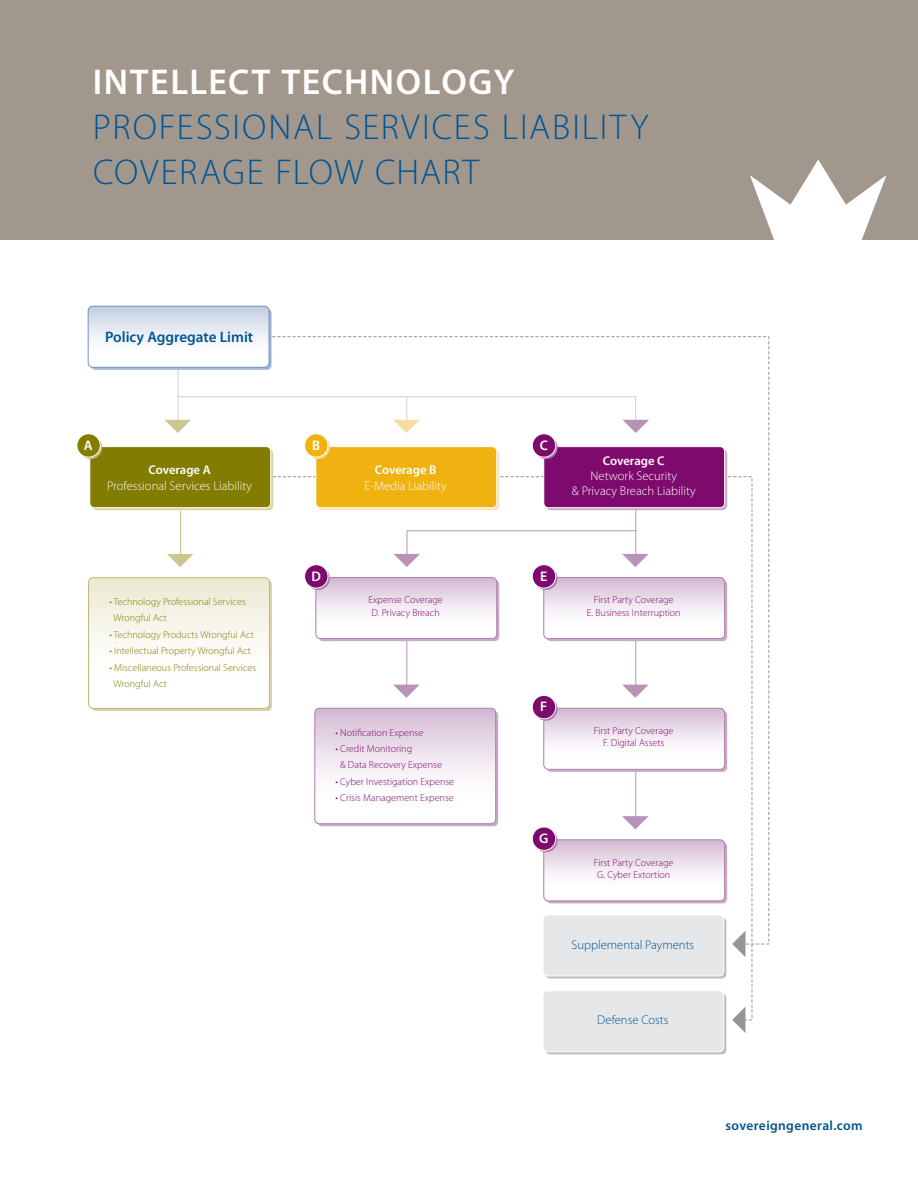
<style>
.page{position:relative;width:918px;height:1188px;background:#fff}
.page>*{position:absolute;margin:0;border:0;box-sizing:border-box;transform-origin:0 0}
.t1{font:300 36px/45px "Myriad Pro";letter-spacing:.055em;color:#005594}
.t2{font:600 36px "Myriad Pro";letter-spacing:.04em;color:#fff}
.t3{font:600 15.15px "Myriad Pro";color:#005594}
.t4{font:600 13.95px "Myriad Pro";color:#fff}
.t5{font:600 13.5px "Myriad Pro";letter-spacing:.025em;color:#005488}
.t6{font:300 12.6px/15.1px "Myriad Pro";color:#fff;text-align:center}
.t7{font:300 12.6px "Myriad Pro";color:#005594}
.t8{font:600 12.6px "Myriad Pro";letter-spacing:-.01em;color:#fff}
.t9{font:300 10.05px/12.1px "Myriad Pro";color:#7e0a6d;text-align:center}
.t10{font:300 10.05px/16.5px "Myriad Pro";color:#827c00}
</style>
<div class="page">
<div style="left:0;top:0;width:918px;height:240px;background:#a2978c"></div>
<svg style="left:750px;top:160px;width:136px;height:80px"></svg>
<svg style="left:733px;top:1021px;width:13px;height:12px"></svg>
<hr style="left:180px;top:476px;width:1px;height:85px;background:#ccc78e">
<svg style="left:167px;top:554px;width:26px;height:13px"></svg>
<svg style="left:90px;top:579px;width:141px;height:128px"></svg>
<div style="left:88px;top:577px;width:182px;height:132px;border:1px solid #bfb975;border-radius:5px"></div>
<div style="left:545px;top:993px;width:181px;height:61px;background:#d3d3d5;border-radius:5px"></div>
<div style="left:543px;top:991px;width:181px;height:61px;background:#e6e7e9;border-radius:5px"></div>
<div style="left:543px;top:990px;width:181px;height:62px;border:1px solid #fff;border-radius:5px"></div>
<svg style="left:733px;top:945px;width:13px;height:12px"></svg>
<svg style="left:231px;top:336px;width:538px;height:609px"></svg>
<div style="left:545px;top:917px;width:181px;height:61px;background:#d9dadc;border-radius:5px"></div>
<div style="left:543px;top:915px;width:181px;height:61px;background:#e6e7e9;border-radius:5px"></div>
<div style="left:543px;top:915px;width:181px;height:61px;border:1px solid #fff;border-radius:5px"></div>
<svg style="left:534px;top:829px;width:24px;height:23px"></svg>
<div style="left:532px;top:827px;width:24px;height:23px;background:#7e0a6d;border-radius:50%"></div>
<div style="left:532px;top:827px;width:24px;height:24px;border:1px solid #fff;border-radius:50%"></div>
<hr style="left:635px;top:606px;width:1px;height:85px;background:#bb92b7">
<svg style="left:622px;top:685px;width:27px;height:13px"></svg>
<div style="left:546px;top:711px;width:181px;height:61px;background:#c9aac8;border-radius:5px"></div>
<svg style="left:545px;top:708px;width:180px;height:60px"></svg>
<div style="left:543px;top:708px;width:182px;height:62px;border:1px solid #af7da9;border-radius:5px"></div>
<svg style="left:534px;top:697px;width:24px;height:24px"></svg>
<div style="left:532px;top:695px;width:24px;height:24px;background:#7e0a6d;border-radius:50%"></div>
<div style="left:532px;top:695px;width:24px;height:24px;border:1px solid #fff;border-radius:50%"></div>
<hr style="left:407px;top:606px;width:1px;height:85px;background:#bb92b7">
<svg style="left:393px;top:685px;width:27px;height:13px"></svg>
<div style="left:317px;top:711px;width:181px;height:115px;background:#c29fc0;border-radius:5px"></div>
<svg style="left:315px;top:708px;width:181px;height:116px"></svg>
<div style="left:314px;top:708px;width:182px;height:116px;border:1px solid #af7da9;border-radius:5px"></div>
<hr style="left:635px;top:476px;width:1px;height:85px;background:#bb92b7">
<svg style="left:394px;top:530px;width:255px;height:37px"></svg>
<div style="left:546px;top:449px;width:181px;height:61px;background:#d3bbd3;border-radius:5px"></div>
<div style="left:544px;top:447px;width:181px;height:61px;background:#7e0a6d;border-radius:5px"></div>
<div style="left:543px;top:446px;width:182px;height:62px;border:1px solid #fff;border-radius:5px"></div>
<div style="left:318px;top:449px;width:181px;height:61px;background:#fbe9c5;border-radius:5px"></div>
<div style="left:316px;top:447px;width:181px;height:61px;background:#efb211;border-radius:5px"></div>
<div style="left:316px;top:446px;width:181px;height:62px;border:1px solid #fff;border-radius:5px"></div>
<hr style="left:178px;top:351px;width:1px;height:75px;background:#d7d1cc">
<svg style="left:165px;top:396px;width:484px;height:37px"></svg>
<svg style="left:91px;top:309px;width:181px;height:61px"></svg>
<svg style="left:88px;top:306px;width:181px;height:61px"></svg>
<div style="left:88px;top:306px;width:181px;height:62px;border:1px solid #7293c1;border-radius:5px"></div>
<div style="left:92px;top:449px;width:181px;height:61px;background:#dfdcb7;border-radius:5px"></div>
<div style="left:90px;top:447px;width:181px;height:61px;background:#827c00;border-radius:5px"></div>
<div style="left:90px;top:446px;width:181px;height:62px;border:1px solid #fff;border-radius:5px"></div>
<svg style="left:79px;top:436px;width:23px;height:23px"></svg>
<div style="left:77px;top:434px;width:23px;height:23px;background:#827c00;border-radius:50%"></div>
<div style="left:77px;top:433px;width:24px;height:25px;border:1px solid #fff;border-radius:50%"></div>
<svg style="left:306px;top:436px;width:24px;height:23px"></svg>
<div style="left:305px;top:434px;width:23px;height:23px;background:#efb211;border-radius:50%"></div>
<div style="left:304px;top:433px;width:24px;height:25px;border:1px solid #fff;border-radius:50%"></div>
<svg style="left:534px;top:436px;width:24px;height:23px"></svg>
<div style="left:532px;top:434px;width:24px;height:23px;background:#7e0a6d;border-radius:50%"></div>
<div style="left:532px;top:433px;width:24px;height:25px;border:1px solid #fff;border-radius:50%"></div>
<div style="left:546px;top:580px;width:181px;height:61px;background:#c9aac8;border-radius:5px"></div>
<svg style="left:544px;top:578px;width:181px;height:61px"></svg>
<div style="left:543px;top:577px;width:182px;height:62px;border:1px solid #af7da9;border-radius:5px"></div>
<div style="left:318px;top:580px;width:181px;height:61px;background:#c9aac8;border-radius:5px"></div>
<svg style="left:316px;top:578px;width:181px;height:61px"></svg>
<div style="left:316px;top:577px;width:181px;height:62px;border:1px solid #af7da9;border-radius:5px"></div>
<svg style="left:306px;top:567px;width:24px;height:23px"></svg>
<div style="left:305px;top:565px;width:23px;height:23px;background:#7e0a6d;border-radius:50%"></div>
<div style="left:304px;top:564px;width:24px;height:24px;border:1px solid #fff;border-radius:50%"></div>
<svg style="left:534px;top:567px;width:24px;height:23px"></svg>
<div style="left:532px;top:565px;width:24px;height:23px;background:#7e0a6d;border-radius:50%"></div>
<div style="left:532px;top:564px;width:24px;height:24px;border:1px solid #fff;border-radius:50%"></div>
<h1 class="t2" style="left:93px;top:59px;width:423px">INTELLECT TECHNOLOGY</h1>
<h1 class="t1" style="left:93px;top:104px;width:557px">Professional Services Liability coverage FLOW CHART</h1>
<h2 class="t3" style="left:105px;top:327px;width:150px">Policy Aggregate Limit</h2>
<h3 class="t4" style="left:84px;top:436px;width:10px">A</h3>
<h3 class="t4" style="left:312px;top:436px;width:10px">B</h3>
<h3 class="t4" style="left:540px;top:436px;width:10px">C</h3>
<p class="t8" style="left:148px;top:462px;width:64px">Coverage A</p>
<p class="t6" style="left:107px;top:478px;width:146px">Professional Services Liability</p>
<p class="t8" style="left:375px;top:462px;width:63px">Coverage B</p>
<p class="t6" style="left:364px;top:478px;width:84px">E-Media Liability</p>
<p class="t8" style="left:603px;top:453px;width:63px">Coverage C</p>
<p class="t6" style="left:572px;top:468px;width:125px">Network Security<br>&amp; Privacy Breach Liability</p>
<h3 class="t4" style="left:311px;top:567px;width:11px">D</h3>
<h3 class="t4" style="left:540px;top:567px;width:9px">E</h3>
<p class="t10" style="left:113px;top:593px;width:134px;text-indent:-4px">• Technology Professional Services<br>Wrongful Act</p>
<p class="t10" style="left:109px;top:626px;width:146px">• Technology Products Wrongful Act</p>
<p class="t10" style="left:109px;top:643px;width:143px">• Intellectual Property Wrongful Act</p>
<p class="t10" style="left:113px;top:659px;width:144px;text-indent:-4px">• Miscellaneous Professional Services<br>Wrongful Act</p>
<p class="t9" style="left:368px;top:594px;width:76px">Expense Coverage<br>D. Privacy Breach</p>
<p class="t9" style="left:587px;top:594px;width:95px">First Party Coverage<br>E. Business Interruption</p>
<p class="t9" style="left:336px;top:726px;width:89px">• Notification Expense</p>
<p class="t9" style="left:340px;top:740px;width:103px;line-height:16.5px;text-align:left;text-indent:-4px">• Credit Monitoring<br>&amp; Data Recovery Expense</p>
<p class="t9" style="left:336px;top:775px;width:120px">• Cyber Investigation Expense</p>
<p class="t9" style="left:336px;top:792px;width:120px">• Crisis Management Expense</p>
<h3 class="t4" style="left:540px;top:698px;width:9px">F</h3>
<p class="t9" style="left:594px;top:725px;width:81px">First Party Coverage<br>F. Digital Assets</p>
<h3 class="t4" style="left:539px;top:829px;width:11px">G</h3>
<p class="t9" style="left:594px;top:856px;width:81px">First Party Coverage<br>G. Cyber Extortion</p>
<p class="t7" style="left:572px;top:937px;width:124px">Supplemental Payments</p>
<p class="t7" style="left:597px;top:1013px;width:73px">Defense Costs</p>
<h3 class="t5" style="left:726px;top:1117px;width:139px">sovereigngeneral.com</h3>
</div>
